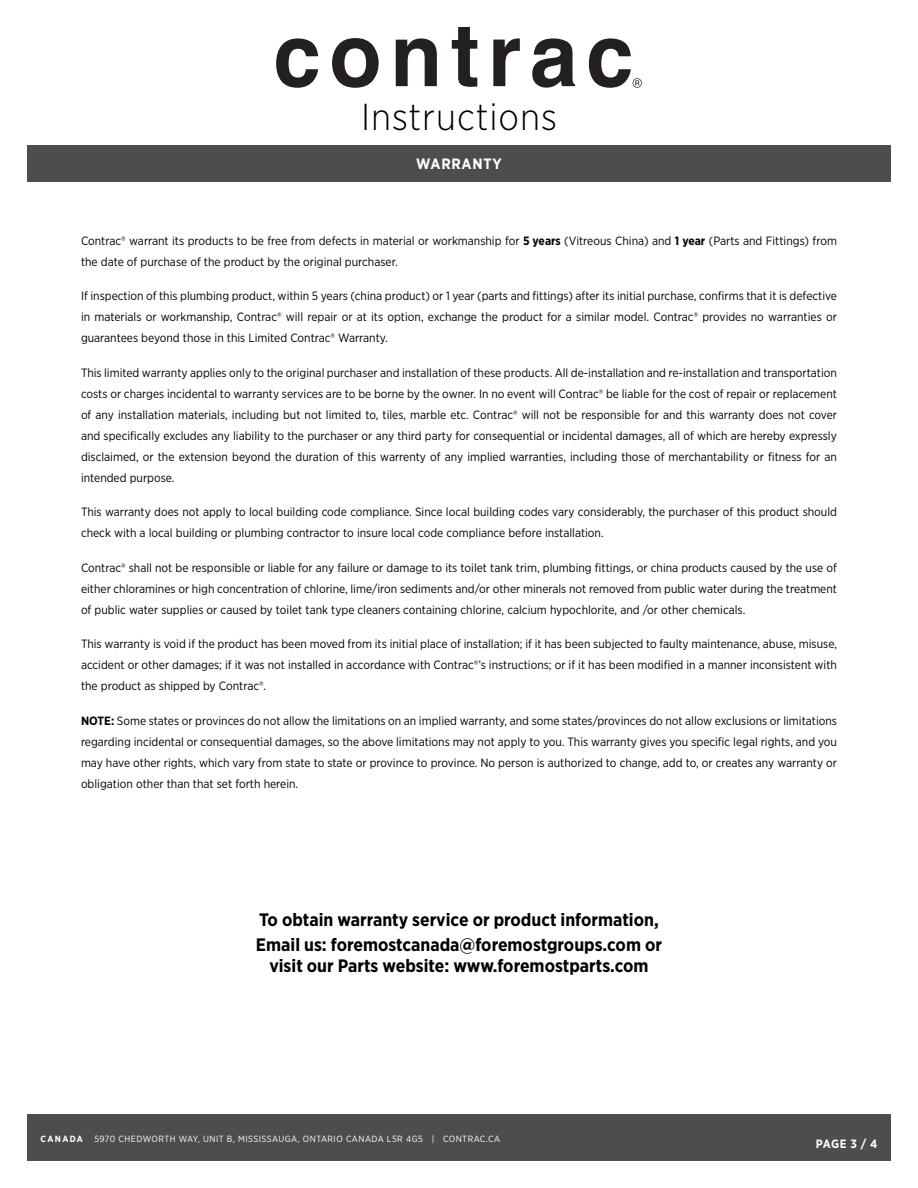
<style>
.page{position:relative;width:918px;height:1188px;background:#fff}
.page>*{position:absolute;margin:0;border:0;box-sizing:border-box;transform-origin:0 0}
.t1{font:300 37.5px "Gotham Narrow";letter-spacing:.025em;color:#000}
.t2{font:700 18px/25.5px "Gotham Narrow";color:#000}
.t3{font:700 15px "Gotham Narrow";letter-spacing:.05em;color:#fff}
.t4{font:12px/21px "Gotham Narrow";color:#000;text-align:justify}
.t5{font:700 12px "Gotham Narrow";color:#fff}
.t6{font:9px "Gotham Narrow";letter-spacing:.05em;color:#fff}
.t7{font:700 9px "Gotham Narrow";letter-spacing:.15em;color:#fff}
.s1{font-weight:700}
</style>
<div class="page">
<svg style="left:276px;top:38px;width:42px;height:50px"></svg>
<svg style="left:332px;top:38px;width:47px;height:50px"></svg>
<svg style="left:396px;top:38px;width:41px;height:48px"></svg>
<svg style="left:452px;top:27px;width:25px;height:60px"></svg>
<svg style="left:493px;top:38px;width:27px;height:48px"></svg>
<svg style="left:532px;top:38px;width:43px;height:50px"></svg>
<svg style="left:589px;top:38px;width:53px;height:50px"></svg>
<div style="left:27px;top:145px;width:864px;height:36px;background:#4d4d4f"></div>
<div style="left:27px;top:1115px;width:864px;height:46px;background:#4d4d4f"></div>
<h1 class="t1" style="left:361px;top:94px;width:197px">Instructions</h1>
<p class="t3" style="left:416px;top:154px;width:87px">WARRANTY</p>
<p class="t4" style="left:81px;top:230px;width:758px">Contrac® warrant its products to be free from defects in material or workmanship for <span class="s1">5 years</span> (Vitreous China) and <span class="s1">1 year</span> (Parts and Fittings) from the date of purchase of the product by the original purchaser.</p>
<p class="t4" style="left:81px;top:285px;width:758px">If inspection of this plumbing product, within 5 years (china product) or 1 year (parts and fittings) after its initial purchase, confirms that it is defective in materials or workmanship, Contrac® will repair or at its option, exchange the product for a similar model. Contrac® provides no warranties or guarantees beyond those in this Limited Contrac® Warranty.</p>
<p class="t4" style="left:81px;top:362px;width:758px">This limited warranty applies only to the original purchaser and installation of these products. All de-installation and re-installation and transportation costs or charges incidental to warranty services are to be borne by the owner. In no event will Contrac® be liable for the cost of repair or replacement of any installation materials, including but not limited to, tiles, marble etc. Contrac® will not be responsible for and this warranty does not cover and specifically excludes any liability to the purchaser or any third party for consequential or incidental damages, all of which are hereby expressly disclaimed, or the extension beyond the duration of this warrenty of any implied warranties, including those of merchantability or fitness for an intended purpose.</p>
<p class="t4" style="left:81px;top:501px;width:758px">This warranty does not apply to local building code compliance. Since local building codes vary considerably, the purchaser of this product should check with a local building or plumbing contractor to insure local code compliance before installation.</p>
<p class="t4" style="left:81px;top:557px;width:758px">Contrac® shall not be responsible or liable for any failure or damage to its toilet tank trim, plumbing fittings, or china products caused by the use of either chloramines or high concentration of chlorine, lime/iron sediments and/or other minerals not removed from public water during the treatment of public water supplies or caused by toilet tank type cleaners containing chlorine, calcium hypochlorite, and /or other chemicals.</p>
<p class="t4" style="left:81px;top:633px;width:758px">This warranty is void if the product has been moved from its initial place of installation; if it has been subjected to faulty maintenance, abuse, misuse, accident or other damages; if it was not installed in accordance with Contrac®’s instructions; or if it has been modified in a manner inconsistent with the product as shipped by Contrac®.</p>
<p class="t4" style="left:81px;top:710px;width:758px"><span class="s1">NOTE:</span> Some states or provinces do not allow the limitations on an implied warranty, and some states/provinces do not allow exclusions or limitations regarding incidental or consequential damages, so the above limitations may not apply to you. This warranty gives you specific legal rights, and you may have other rights, which vary from state to state or province to province. No person is authorized to change, add to, or creates any warranty or obligation other than that set forth herein.</p>
<h2 class="t2" style="left:256px;top:907px;width:408px">To obtain warranty service or product information,<br>Email us: foremostcanada@foremostgroups.com or</h2>
<h2 class="t2" style="left:269px;top:953px;width:381px">visit our Parts website: www.foremostparts.com</h2>
<p class="t7" style="left:40px;top:1133px;width:44px">CANADA</p>
<p class="t6" style="left:94px;top:1133px;width:407px">5970 CHEDWORTH WAY, UNIT B, MISSISSAUGA, ONTARIO CANADA L5R 4G5 | CONTRAC.CA</p>
<p class="t5" style="left:816px;top:1136px;width:63px">PAGE 3 / 4</p>
</div>
